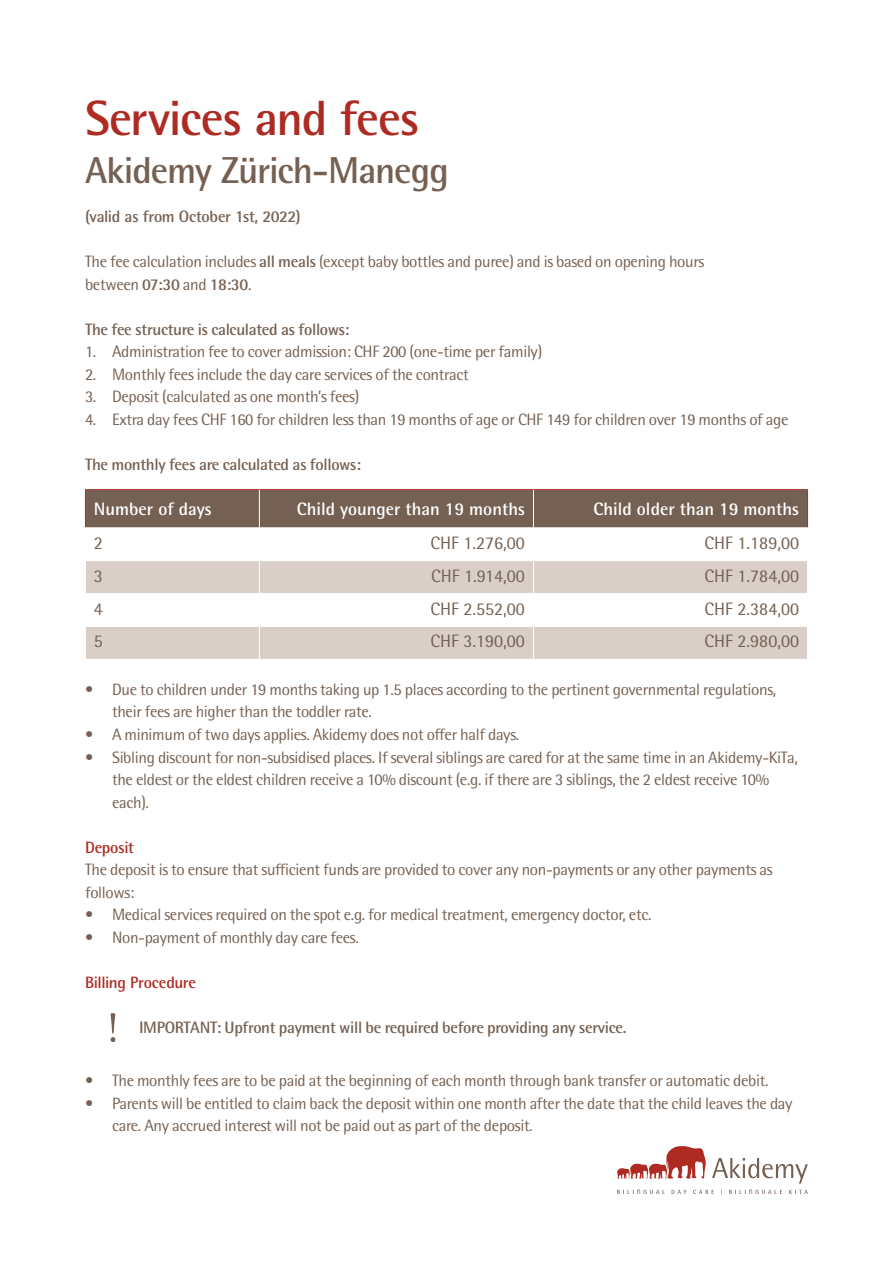
<style>
.page{position:relative;width:893px;height:1263px;background:#fff}
.page>*{position:absolute;margin:0;border:0;box-sizing:border-box;transform-origin:0 0}
.t1{font:700 49.5px "Rotis Semi Sans CN";letter-spacing:-.025em;color:#ae2b24}
.t2{font:700 37.5px "Rotis Semi Sans CN";letter-spacing:-.03em;color:#756153}
.t3{font:18px "Rotis Semi Sans Pro";color:#756153}
.t4{font:700 18px "Rotis Semi Sans Pro";color:#fff}
.t5{font:16.5px/22.5px "Rotis Semi Sans Pro";letter-spacing:-.02em;color:#756153}
.t6{font:700 16.5px "Rotis Semi Sans Pro";letter-spacing:-.02em;color:#756153}
.t7{font:700 16.5px "Rotis Semi Sans CN";letter-spacing:-.02em;color:#756153}
.t8{font:700 16.5px "Rotis Semi Sans Pro";letter-spacing:-.02em;color:#ae2b24}
.s1{font-weight:700}
</style>
<div class="page">
<svg style="left:617px;top:1146px;width:89px;height:33px"></svg>
<svg style="left:617px;top:1189px;width:48px;height:5px"></svg>
<svg style="left:672px;top:1190px;width:15px;height:4px"></svg>
<svg style="left:693px;top:1190px;width:21px;height:4px"></svg>
<svg style="left:729px;top:1189px;width:53px;height:5px"></svg>
<svg style="left:789px;top:1190px;width:19px;height:4px"></svg>
<svg style="left:712px;top:1158px;width:96px;height:25px"></svg>
<div style="left:86px;top:490px;width:721px;height:37px;background:#756153"></div>
<svg style="left:86px;top:561px;width:721px;height:98px;fill:#d9cfc8"></svg>
<hr style="left:85px;top:489px;width:174px;height:1px;background:#ae2b24">
<hr style="left:85px;top:490px;width:1px;height:37px;background:#ae2b24">
<hr style="left:259px;top:489px;width:274px;height:1px;background:#ae2b24">
<hr style="left:533px;top:489px;width:275px;height:1px;background:#ae2b24">
<hr style="left:807px;top:490px;width:1px;height:37px;background:#ae2b24">
<hr style="left:259px;top:490px;width:1px;height:37px;background:#fff">
<hr style="left:533px;top:490px;width:1px;height:37px;background:#fff">
<hr style="left:259px;top:561px;width:1px;height:32px;background:#fff">
<hr style="left:533px;top:561px;width:1px;height:32px;background:#fff">
<hr style="left:85px;top:593px;width:174px;height:1px;background:#fff">
<hr style="left:259px;top:593px;width:274px;height:1px;background:#fff">
<hr style="left:259px;top:594px;width:1px;height:32px;background:#fff">
<hr style="left:533px;top:593px;width:275px;height:1px;background:#fff">
<hr style="left:533px;top:594px;width:1px;height:32px;background:#fff">
<hr style="left:85px;top:626px;width:174px;height:1px;background:#fff">
<hr style="left:259px;top:626px;width:274px;height:1px;background:#fff">
<hr style="left:259px;top:627px;width:1px;height:32px;background:#fff">
<hr style="left:533px;top:626px;width:275px;height:1px;background:#fff">
<hr style="left:533px;top:627px;width:1px;height:32px;background:#fff">
<svg style="left:111px;top:1013px;width:4px;height:29px"></svg>
<h1 class="t1" style="left:85px;top:88px;width:336px">Services and fees</h1>
<h2 class="t2" style="left:85px;top:147px;width:365px">Akidemy Zürich-Manegg</h2>
<p class="t7" style="left:85px;top:206px;width:217px">(valid as from October 1st, 2022)</p>
<p class="t5" style="left:85px;top:251px;width:621px">The fee calculation includes <span class="s1">all meals</span> (except baby bottles and puree) and is based on opening hours between <span class="s1">07:30</span> and <span class="s1">18:30</span>.</p>
<p class="t6" style="left:85px;top:319px;width:266px">The fee structure is calculated as follows:</p>
<p class="t5" style="left:85px;top:341px;width:459px">1. Administration fee to cover admission: CHF 200 (one-time per family)</p>
<p class="t5" style="left:85px;top:363px;width:385px">2. Monthly fees include the day care services of the contract</p>
<p class="t5" style="left:85px;top:386px;width:276px">3. Deposit (calculated as one month’s fees)</p>
<p class="t5" style="left:85px;top:408px;width:705px">4. Extra day fees CHF 160 for children less than 19 months of age or CHF 149 for children over 19 months of age</p>
<p class="t6" style="left:85px;top:454px;width:277px">The monthly fees are calculated as follows:</p>
<p class="t4" style="left:94px;top:498px;width:119px">Number of days</p>
<p class="t4" style="left:297px;top:498px;width:230px">Child younger than 19 months</p>
<p class="t4" style="left:594px;top:498px;width:207px">Child older than 19 months</p>
<p class="t3" style="left:94px;top:532px;width:11px">2</p>
<p class="t3" style="left:430px;top:532px;width:96px">CHF 1.276,00</p>
<p class="t3" style="left:704px;top:532px;width:96px">CHF 1.189,00</p>
<p class="t3" style="left:94px;top:565px;width:11px">3</p>
<p class="t3" style="left:431px;top:565px;width:95px">CHF 1.914,00</p>
<p class="t3" style="left:704px;top:565px;width:96px">CHF 1.784,00</p>
<p class="t3" style="left:94px;top:598px;width:11px">4</p>
<p class="t3" style="left:430px;top:598px;width:96px">CHF 2.552,00</p>
<p class="t3" style="left:704px;top:598px;width:96px">CHF 2.384,00</p>
<p class="t3" style="left:94px;top:631px;width:11px">5</p>
<p class="t3" style="left:430px;top:631px;width:96px">CHF 3.190,00</p>
<p class="t3" style="left:704px;top:631px;width:96px">CHF 2.980,00</p>
<p class="t5" style="left:112px;top:678px;width:666px;text-indent:-27px">• Due to children under 19 months taking up 1.5 places according to the pertinent governmental regulations, their fees are higher than the toddler rate.</p>
<p class="t5" style="left:85px;top:723px;width:436px">• A minimum of two days applies. Akidemy does not offer half days.</p>
<p class="t5" style="left:112px;top:746px;width:687px;text-indent:-27px">• Sibling discount for non-subsidised places. If several siblings are cared for at the same time in an Akidemy-KiTa, the eldest or the eldest children receive a 10% discount (e.g. if there are 3 siblings, the 2 eldest receive 10% each).</p>
<p class="t8" style="left:85px;top:837px;width:51px">Deposit</p>
<p class="t5" style="left:85px;top:858px;width:689px">The deposit is to ensure that sufficient funds are provided to cover any non-payments or any other payments as follows:</p>
<p class="t5" style="left:85px;top:903px;width:568px">• Medical services required on the spot e.g. for medical treatment, emergency doctor, etc.</p>
<p class="t5" style="left:85px;top:926px;width:275px">• Non-payment of monthly day care fees.</p>
<p class="t8" style="left:85px;top:972px;width:113px">Billing Procedure</p>
<p class="t6" style="left:139px;top:1017px;width:489px">IMPORTANT: Upfront payment will be required before providing any service.</p>
<p class="t5" style="left:85px;top:1069px;width:685px">• The monthly fees are to be paid at the beginning of each month through bank transfer or automatic debit.</p>
<p class="t5" style="left:112px;top:1092px;width:682px;text-indent:-27px">• Parents will be entitled to claim back the deposit within one month after the date that the child leaves the day care. Any accrued interest will not be paid out as part of the deposit.</p>
</div>
